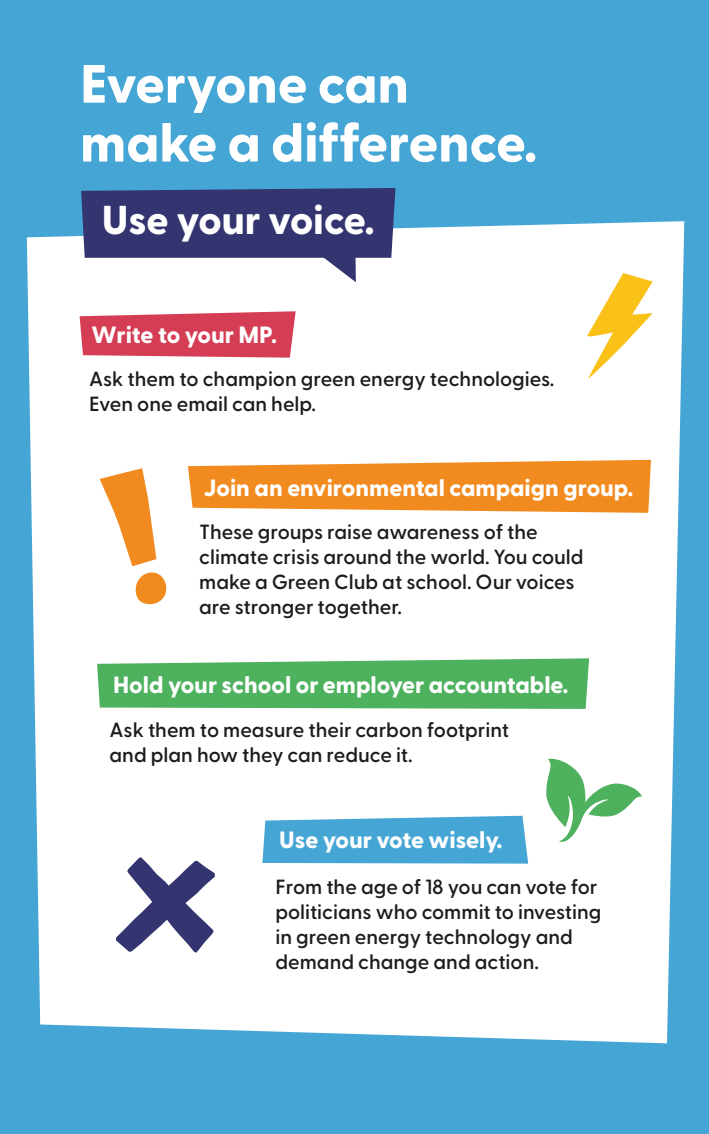
<style>
.page{position:relative;width:709px;height:1134px;background:#45a6d6}
.page>*{position:absolute;margin:0;border:0;box-sizing:border-box;transform-origin:0 0}
.t1{font:800 53.8px/58.9px "Greycliff CF";color:#fff}
.t2{font:800 40.25px "Greycliff CF";letter-spacing:-.005em;color:#fff}
.t3{font:800 23.5px "Greycliff CF";color:#fff}
.t4{font:600 20.5px/25px "Greycliff CF";color:#1d1d1b}
</style>
<div class="page">
<div style="left:27px;top:221px;width:657px;height:822px;background:#fff"></div>
<svg style="left:80px;top:311px;width:216px;height:47px;background:#d85266"></svg>
<svg style="left:188px;top:460px;width:463px;height:53px;background:#f39838"></svg>
<svg style="left:97px;top:658px;width:492px;height:51px;background:#5db76b"></svg>
<svg style="left:545px;top:756px;width:97px;height:88px;background:#bce1c2"></svg>
<svg style="left:262px;top:816px;width:266px;height:48px"></svg>
<svg style="left:100px;top:468px;width:67px;height:139px;background:#f9cea1"></svg>
<svg style="left:116px;top:857px;width:99px;height:95px;background:#9a9ab7"></svg>
<svg style="left:585px;top:273px;width:67px;height:107px;background:#fde7a6"></svg>
<svg style="left:81px;top:188px;width:314px;height:94px;background:#666895"></svg>
<h1 class="t1" style="left:80px;top:52px;width:459px">Everyone can make a difference.</h1>
<h2 class="t2" style="left:102px;top:189px;width:274px">Use your voice.</h2>
<p class="t3" style="left:92px;top:317px;width:187px">Write to your MP.</p>
<p class="t4" style="left:89px;top:365px;width:467px">Ask them to champion green energy technologies.<br>Even one email can help.</p>
<p class="t3" style="left:203px;top:470px;width:431px">Join an environmental campaign group.</p>
<p class="t4" style="left:199px;top:518px;width:386px">These groups raise awareness of the climate crisis around the world. You could make a Green Club at school. Our voices are stronger together.</p>
<p class="t3" style="left:113px;top:667px;width:457px">Hold your school or employer accountable.</p>
<p class="t4" style="left:110px;top:716px;width:401px">Ask them to measure their carbon footprint and plan how they can reduce it.</p>
<p class="t3" style="left:279px;top:822px;width:225px">Use your vote wisely.</p>
<p class="t4" style="left:275px;top:873px;width:327px">From the age of 18 you can vote for politicians who commit to investing in green energy technology and demand change and action.</p>
</div>
